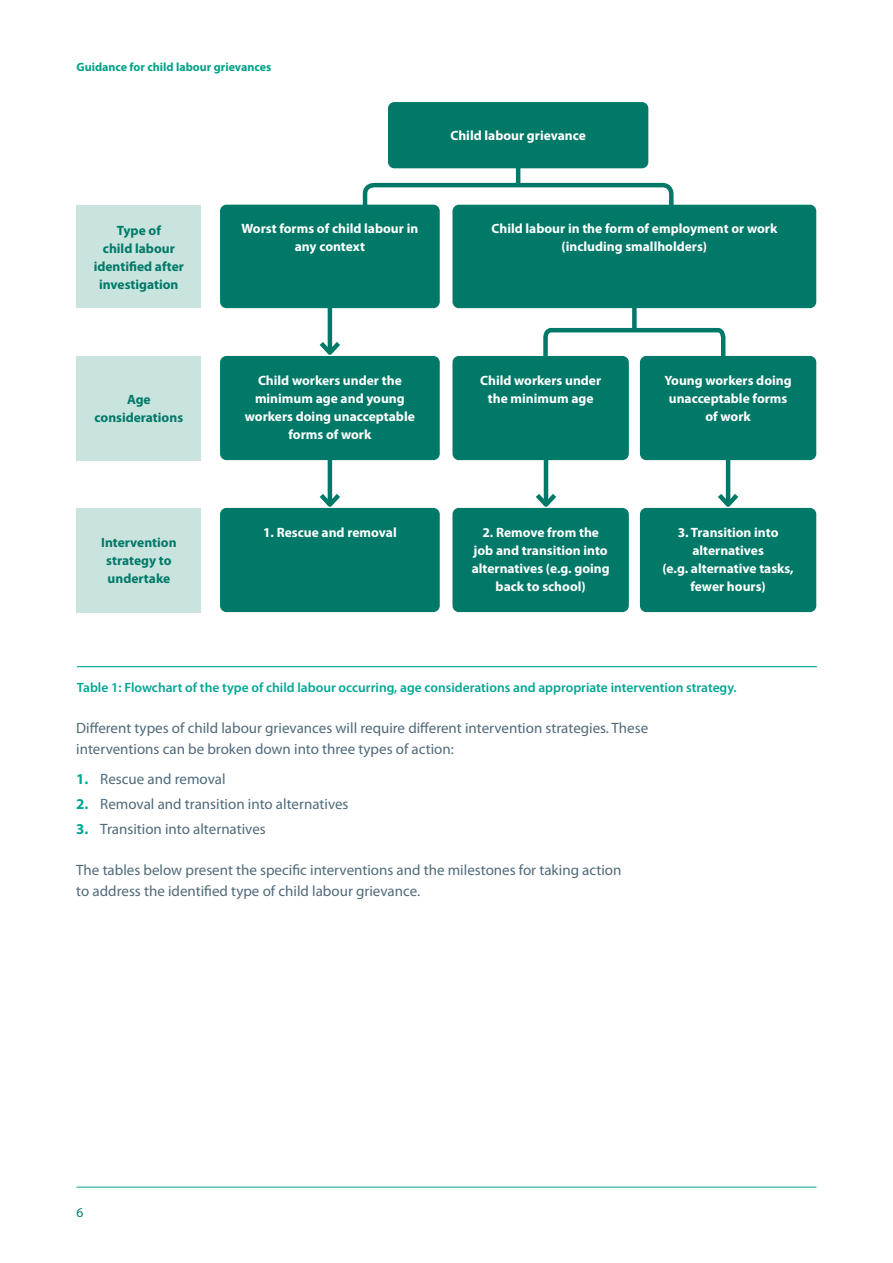
<style>
.page{position:relative;width:893px;height:1263px;background:#fff}
.page>*{position:absolute;margin:0;border:0;box-sizing:border-box;transform-origin:0 0}
.Main_Text__10pt{font:15px/21px "Myriad Pro";color:#506a7a}
.White_T{font:700 13.5px/18px "Myriad Pro";color:#fff;text-align:center}
.t1{font:600 13.5px "Myriad Pro";color:#00a694}
.Diagram_Text{font:700 13.5px/18px "Myriad Pro";color:#007968;text-align:center}
.t2{font:13.5px "Myriad Pro";color:#007968}
.t3{font:700 12px "Myriad Pro";color:#00a289}
.s1{font-weight:700;color:#00a694}
</style>
<div class="page">
<hr style="left:77px;top:1187px;width:739px;height:1px;background:#00a694">
<div style="left:388px;top:102px;width:260px;height:66px;background:#007968;border-radius:6px"></div>
<div style="left:452px;top:205px;width:364px;height:103px;background:#007968;border-radius:6px"></div>
<div style="left:220px;top:205px;width:220px;height:103px;background:#007968;border-radius:6px"></div>
<div style="left:77px;top:205px;width:124px;height:103px;background:#c9e4df"></div>
<div style="left:220px;top:356px;width:220px;height:104px;background:#007968;border-radius:6px"></div>
<div style="left:452px;top:356px;width:177px;height:104px;background:#007968;border-radius:6px"></div>
<div style="left:640px;top:356px;width:176px;height:104px;background:#007968;border-radius:6px"></div>
<div style="left:77px;top:356px;width:124px;height:104px;background:#c9e4df"></div>
<div style="left:220px;top:508px;width:220px;height:104px;background:#007968;border-radius:6px"></div>
<div style="left:452px;top:508px;width:177px;height:104px;background:#007968;border-radius:6px"></div>
<div style="left:640px;top:508px;width:176px;height:104px;background:#007968;border-radius:6px"></div>
<div style="left:77px;top:508px;width:124px;height:104px;background:#c9e4df"></div>
<svg style="left:361px;top:181px;width:315px;height:37px"></svg>
<hr style="left:516px;top:155px;width:4px;height:32px;background:#007968">
<div style="left:632px;top:299px;width:5px;height:31px;background:#007968"></div>
<hr style="left:544px;top:459px;width:4px;height:46px;background:#007968">
<svg style="left:531px;top:489px;width:30px;height:19px"></svg>
<hr style="left:328px;top:305px;width:4px;height:48px;background:#007968">
<svg style="left:319px;top:337px;width:21px;height:18px"></svg>
<hr style="left:328px;top:459px;width:4px;height:46px;background:#007968">
<svg style="left:315px;top:489px;width:30px;height:19px"></svg>
<hr style="left:726px;top:459px;width:4px;height:46px;background:#007968">
<svg style="left:713px;top:489px;width:30px;height:19px"></svg>
<svg style="left:543px;top:326px;width:183px;height:34px"></svg>
<hr style="left:77px;top:666px;width:740px;height:1px;background:#00a289">
<p class="t3" style="left:77px;top:59px;width:196px">Guidance for child labour grievances</p>
<p class="Diagram_Text" style="left:94px;top:221px;width:92px">Type of<br>child labour identified after investigation</p>
<p class="White_T" style="left:241px;top:219px;width:178px">Worst forms of child labour in any context</p>
<p class="White_T" style="left:450px;top:126px;width:137px">Child labour grievance</p>
<p class="White_T" style="left:491px;top:219px;width:287px">Child labour in the form of employment or work (including smallholders)</p>
<p class="Diagram_Text" style="left:95px;top:390px;width:90px">Age considerations</p>
<p class="Diagram_Text" style="left:101px;top:533px;width:77px">Intervention strategy to undertake</p>
<p class="White_T" style="left:245px;top:371px;width:171px">Child workers under the minimum age and young workers doing unacceptable forms of work</p>
<p class="White_T" style="left:480px;top:371px;width:123px">Child workers under the minimum age</p>
<p class="White_T" style="left:664px;top:371px;width:129px">Young workers doing unacceptable forms of work</p>
<p class="White_T" style="left:263px;top:523px;width:135px">1. Rescue and removal</p>
<p class="White_T" style="left:472px;top:523px;width:139px">2. Remove from the job and transition into alternatives (e.g. going back to school)</p>
<p class="White_T" style="left:662px;top:523px;width:133px">3. Transition into alternatives<br>(e.g. alternative tasks, fewer hours)</p>
<p class="t1" style="left:77px;top:679px;width:661px">Table 1: Flowchart of the type of child labour occurring, age considerations and appropriate intervention strategy.</p>
<p class="Main_Text__10pt" style="left:76px;top:717px;width:573px">Different types of child labour grievances will require different intervention strategies. These interventions can be broken down into three types of action:</p>
<p class="Main_Text__10pt" style="left:76px;top:768px;width:151px"><span class="s1">1.</span> Rescue and removal</p>
<p class="Main_Text__10pt" style="left:76px;top:793px;width:274px"><span class="s1">2.</span> Removal and transition into alternatives</p>
<p class="Main_Text__10pt" style="left:76px;top:818px;width:191px"><span class="s1">3.</span> Transition into alternatives</p>
<p class="Main_Text__10pt" style="left:76px;top:859px;width:547px">The tables below present the specific interventions and the milestones for taking action to address the identified type of child labour grievance.</p>
<p class="t2" style="left:77px;top:1204px;width:8px">6</p>
</div>
